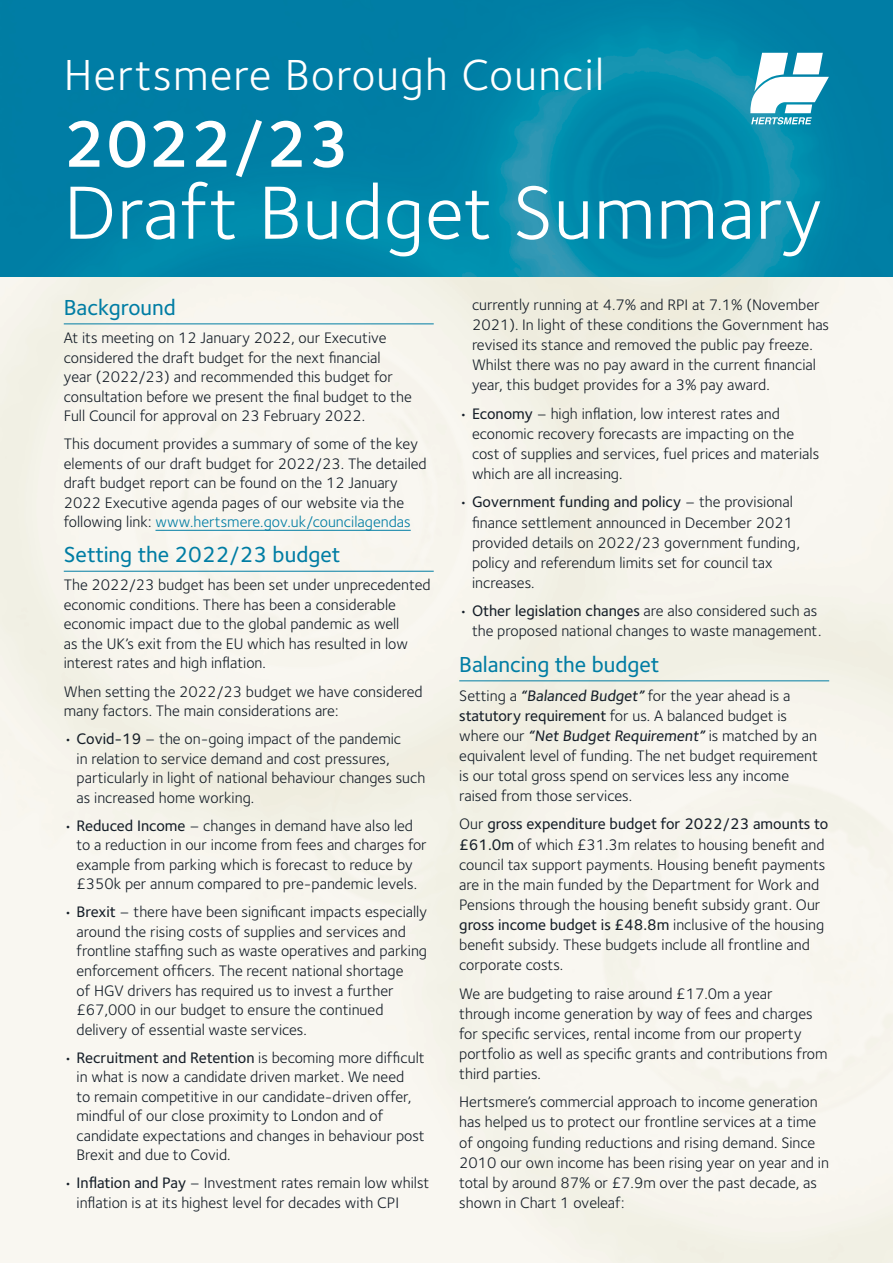
<style>
.page{position:relative;width:893px;height:1263px;background:#fff}
.page>*{position:absolute;margin:0;border:0;box-sizing:border-box;transform-origin:0 0}
.t1{font:78px "Foundry Sterling";letter-spacing:.01em;color:#fff}
.t2{font:600 67.5px "Foundry Sterling";color:#fff}
.t3{font:45px "Foundry Sterling";letter-spacing:.03em;color:#fff}
.t4{font:500 22.5px "Foundry Sterling";color:#007da4}
.t5{font:15.75px/20.1px "Foundry Sterling";color:#151e28}
.s1{color:#007da4}
.s2{font-weight:500}
</style>
<div class="page">
<img style="left:0;top:276px;width:893px;height:987px">
<img style="left:0;top:0;width:893px;height:276px">
<hr style="left:64px;top:323px;width:370px;height:1px;background:#007da4">
<hr style="left:155px;top:530px;width:256px;height:1px;background:#007da4">
<hr style="left:64px;top:571px;width:370px;height:1px;background:#007da4">
<hr style="left:459px;top:680px;width:370px;height:1px;background:#007da4">
<svg style="left:750px;top:53px;width:79px;height:71px"></svg>
<h3 class="t3" style="left:64px;top:49px;width:542px">Hertsmere Borough Council</h3>
<h2 class="t2" style="left:64px;top:104px;width:288px">2022/23</h2>
<h1 class="t1" style="left:64px;top:167px;width:760px">Draft Budget Summary</h1>
<h3 class="t4" style="left:64px;top:294px;width:114px">Background</h3>
<p class="t5" style="left:64px;top:328px;width:349px;line-height:19.5px">At its meeting on 12 January 2022, our Executive considered the draft budget for the next financial year (2022/23) and recommended this budget for consultation before we present the final budget to the Full Council for approval on 23 February 2022.</p>
<p class="t5" style="left:64px;top:434px;width:365px;line-height:19.5px">This document provides a summary of some of the key elements of our draft budget for 2022/23. The detailed draft budget report can be found on the 12 January 2022 Executive agenda pages of our website via the following link: <span class="s1">www.hertsmere.gov.uk/councilagendas</span></p>
<h3 class="t4" style="left:64px;top:542px;width:278px">Setting the 2022/23 budget</h3>
<p class="t5" style="left:64px;top:575px;width:368px;line-height:19.5px">The 2022/23 budget has been set under unprecedented economic conditions. There has been a considerable economic impact due to the global pandemic as well<br>as the UK’s exit from the EU which has resulted in low interest rates and high inflation.</p>
<p class="t5" style="left:64px;top:681px;width:360px;line-height:19.5px">When setting the 2022/23 budget we have considered many factors. The main considerations are:</p>
<p class="t5" style="left:77px;top:729px;width:350px;line-height:19.5px;text-indent:-13px">• <span class="s2">Covid-19</span> – the on-going impact of the pandemic<br>in relation to service demand and cost pressures, particularly in light of national behaviour changes such as increased home working.</p>
<p class="t5" style="left:77px;top:815px;width:352px;line-height:19.5px;text-indent:-13px">• <span class="s2">Reduced Income</span> – changes in demand have also led to a reduction in our income from fees and charges for example from parking which is forecast to reduce by £350k per annum compared to pre-pandemic levels.</p>
<p class="t5" style="left:77px;top:902px;width:352px;line-height:19.5px;text-indent:-13px">• <span class="s2">Brexit</span> – there have been significant impacts especially around the rising costs of supplies and services and frontline staffing such as waste operatives and parking enforcement officers. The recent national shortage<br>of HGV drivers has required us to invest a further £67,000 in our budget to ensure the continued delivery of essential waste services.</p>
<p class="t5" style="left:77px;top:1047px;width:350px;line-height:19.5px;text-indent:-13px">• <span class="s2">Recruitment and Retention</span> is becoming more difficult in what is now a candidate driven market. We need<br>to remain competitive in our candidate-driven offer, mindful of our close proximity to London and of candidate expectations and changes in behaviour post Brexit and due to Covid.</p>
<p class="t5" style="left:77px;top:1173px;width:354px;line-height:19.5px;text-indent:-13px">• <span class="s2">Inflation and Pay</span> – Investment rates remain low whilst inflation is at its highest level for decades with CPI</p>
<p class="t5" style="left:472px;top:294px;width:359px">currently running at 4.7% and RPI at 7.1% (November 2021). In light of these conditions the Government has revised its stance and removed the public pay freeze.<br>Whilst there was no pay award in the current financial year, this budget provides for a 3% pay award.</p>
<p class="t5" style="left:472px;top:403px;width:349px;text-indent:-13px">• <span class="s2">Economy</span> – high inflation, low interest rates and economic recovery forecasts are impacting on the cost of supplies and services, fuel prices and materials which are all increasing.</p>
<p class="t5" style="left:472px;top:492px;width:330px;text-indent:-13px">• <span class="s2">Government funding and policy</span> – the provisional finance settlement announced in December 2021 provided details on 2022/23 government funding, policy and referendum limits set for council tax increases.</p>
<p class="t5" style="left:459px;top:601px;width:364px;text-align:right">• <span class="s2">Other legislation changes</span> are also considered such as the proposed national changes to waste management.</p>
<h3 class="t4" style="left:459px;top:651px;width:202px">Balancing the budget</h3>
<p class="t5" style="left:459px;top:685px;width:360px">Setting a <span class="s2">“Balanced Budget”</span> for the year ahead is a <span class="s2">statutory requirement</span> for us. A balanced budget is where our <span class="s2">“Net Budget Requirement”</span> is matched by an equivalent level of funding. The net budget requirement is our total gross spend on services less any income raised from those services.</p>
<p class="t5" style="left:459px;top:814px;width:370px">Our <span class="s2">gross expenditure budget for 2022/23 amounts to £61.0m</span> of which £31.3m relates to housing benefit and council tax support payments. Housing benefit payments are in the main funded by the Department for Work and Pensions through the housing benefit subsidy grant. Our <span class="s2">gross income budget is £48.8m</span> inclusive of the housing benefit subsidy. These budgets include all frontline and corporate costs.</p>
<p class="t5" style="left:459px;top:983px;width:370px">We are budgeting to raise around £17.0m a year<br>through income generation by way of fees and charges for specific services, rental income from our property portfolio as well as specific grants and contributions from third parties.</p>
<p class="t5" style="left:459px;top:1092px;width:371px">Hertsmere’s commercial approach to income generation has helped us to protect our frontline services at a time of ongoing funding reductions and rising demand. Since 2010 our own income has been rising year on year and in total by around 87% or £7.9m over the past decade, as shown in Chart 1 oveleaf:</p>
</div>
